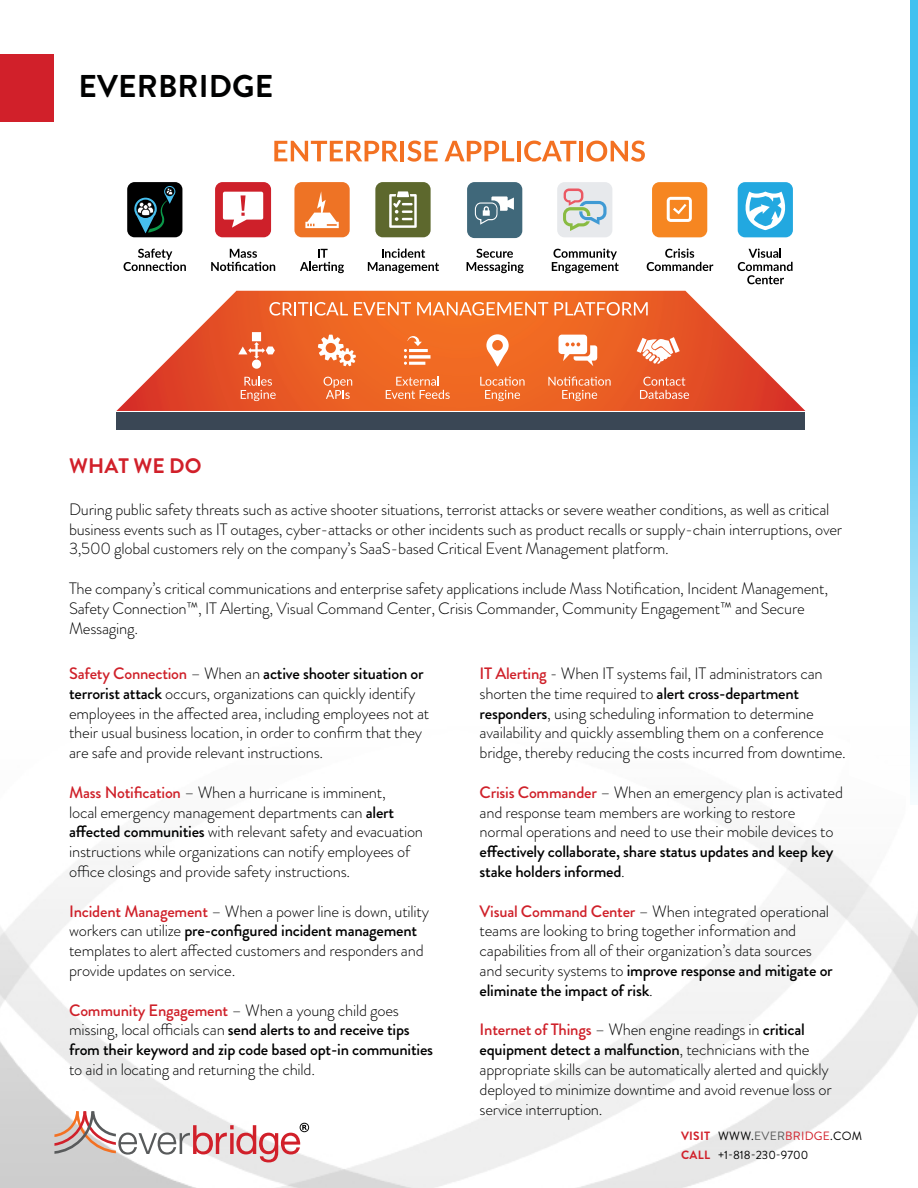
<style>
.page{position:relative;width:918px;height:1188px;background:#fff}
.page>*{position:absolute;margin:0;border:0;box-sizing:border-box;transform-origin:0 0}
.t1{font:700 31.5px "Brandon Grotesque";letter-spacing:.005em;color:#000101}
.t2{font:700 21px "Brandon Grotesque";letter-spacing:.005em;color:#d1202a}
.t3{font:300 16.5px/19.8px "Brandon Grotesque";letter-spacing:-.015em;color:#000101}
.t4{font:500 16.5px/19.8px "Brandon Grotesque";letter-spacing:-.015em;color:#000101}
.t5{font:12px/18.9px "Brandon Grotesque";letter-spacing:.02em;color:#000101}
.s1{font-weight:500;color:#cf2029}
.s2{font-weight:500}
.s3{color:#cf2029}
.s4{font-weight:300}
.s5{font-weight:700;color:#d1202a}
.s6{color:#585959}
.s7{color:#d1202a}
</style>
<div class="page">
<div style="left:910px;top:0;width:8px;height:805px;background:#42c1f0"></div>
<svg style="left:849px;top:363px;width:69px;height:452px"></svg>
<div style="left:0;top:54px;width:54px;height:67px;background:#d1202a"></div>
<svg style="left:54px;top:1111px;width:255px;height:51px"></svg>
<img style="left:116px;top:291px;width:689px;height:120px">
<div style="left:116px;top:413px;width:689px;height:17px;background:#3a4755"></div>
<svg style="left:318px;top:335px;width:38px;height:31px"></svg>
<svg style="left:486px;top:334px;width:23px;height:33px"></svg>
<svg style="left:558px;top:335px;width:39px;height:31px"></svg>
<svg style="left:637px;top:337px;width:43px;height:27px"></svg>
<svg style="left:238px;top:332px;width:37px;height:37px"></svg>
<svg style="left:404px;top:336px;width:18px;height:29px"></svg>
<svg style="left:409px;top:355px;width:22px;height:4px"></svg>
<hr style="left:409px;top:349px;width:19px;height:3px;background:#fff">
<hr style="left:409px;top:362px;width:16px;height:3px;background:#fff">
<svg style="left:241px;top:377px;width:35px;height:24px"></svg>
<svg style="left:324px;top:377px;width:28px;height:22px"></svg>
<svg style="left:386px;top:377px;width:64px;height:22px"></svg>
<svg style="left:480px;top:377px;width:45px;height:24px"></svg>
<svg style="left:548px;top:377px;width:63px;height:24px;background:#ee7d4a"></svg>
<svg style="left:640px;top:377px;width:49px;height:22px"></svg>
<svg style="left:269px;top:302px;width:79px;height:14px"></svg>
<svg style="left:354px;top:302px;width:57px;height:13px"></svg>
<svg style="left:417px;top:302px;width:131px;height:14px;background:#f69b65"></svg>
<svg style="left:554px;top:302px;width:94px;height:14px"></svg>
<svg style="left:274px;top:141px;width:124px;height:20px"></svg>
<hr style="left:401px;top:141px;width:3px;height:20px;background:#f37122">
<svg style="left:407px;top:141px;width:31px;height:21px"></svg>
<svg style="left:445px;top:141px;width:69px;height:20px"></svg>
<hr style="left:517px;top:141px;width:4px;height:20px;background:#f37122">
<svg style="left:524px;top:141px;width:52px;height:21px"></svg>
<hr style="left:579px;top:141px;width:4px;height:20px;background:#f37122">
<svg style="left:586px;top:141px;width:59px;height:21px"></svg>
<div style="left:127px;top:182px;width:55px;height:55px;background:#000;border-radius:7px"></div>
<svg style="left:134px;top:186px;width:41px;height:47px"></svg>
<div style="left:215px;top:182px;width:56px;height:55px;background:#ce202a;border-radius:7px"></div>
<svg style="left:223px;top:192px;width:40px;height:36px"></svg>
<div style="left:294px;top:182px;width:56px;height:55px;background:#ee7325;border-radius:7px"></div>
<svg style="left:305px;top:191px;width:34px;height:37px"></svg>
<div style="left:375px;top:182px;width:56px;height:55px;background:#5d682d;border-radius:7px"></div>
<svg style="left:389px;top:191px;width:28px;height:37px"></svg>
<div style="left:467px;top:182px;width:55px;height:56px;background:#40687a;border-radius:7px"></div>
<svg style="left:475px;top:196px;width:39px;height:29px"></svg>
<div style="left:652px;top:182px;width:55px;height:55px;background:#f68621;border-radius:7px"></div>
<svg style="left:667px;top:197px;width:25px;height:25px"></svg>
<div style="left:557px;top:182px;width:55px;height:55px;background:#e7e9ec;border-radius:7px"></div>
<svg style="left:563px;top:188px;width:44px;height:43px"></svg>
<div style="left:738px;top:182px;width:55px;height:55px;background:#22a8e0;border-radius:7px"></div>
<svg style="left:737px;top:192px;width:56px;height:38px"></svg>
<svg style="left:124px;top:249px;width:62px;height:22px"></svg>
<svg style="left:211px;top:249px;width:64px;height:22px"></svg>
<svg style="left:300px;top:249px;width:44px;height:24px"></svg>
<svg style="left:368px;top:249px;width:71px;height:24px"></svg>
<svg style="left:467px;top:249px;width:57px;height:24px"></svg>
<svg style="left:552px;top:249px;width:67px;height:24px"></svg>
<svg style="left:647px;top:249px;width:66px;height:22px"></svg>
<svg style="left:738px;top:249px;width:55px;height:35px"></svg>
<h1 class="t1" style="left:79px;top:64px;width:196px">EVERBRIDGE</h1>
<p class="t2" style="left:69px;top:451px;width:134px">WHAT WE DO</p>
<p class="t3" style="left:69px;top:499px;width:775px">During public safety threats such as active shooter situations, terrorist attacks or severe weather conditions, as well as critical business events such as IT outages, cyber-attacks or other incidents such as product recalls or supply-chain interruptions, over<br>3,500 global customers rely on the company’s SaaS-based Critical Event Management platform.</p>
<p class="t3" style="left:69px;top:578px;width:761px">The company’s critical communications and enterprise safety applications include Mass Notification, Incident Management,<br>Safety Connection™, IT Alerting, Visual Command Center, Crisis Commander, Community Engagement™ and Secure<br>Messaging.</p>
<p class="t3" style="left:69px;top:664px;width:362px"><span class="s1">Safety Connection</span> – When an <span class="s2">active shooter situation or terrorist attack</span> occurs, organizations can quickly identify employees in the affected area, including employees not at their usual business location, in order to confirm that they are safe and provide relevant instructions.</p>
<p class="t3" style="left:69px;top:782px;width:355px"><span class="s1">Mass Notification</span> – When a hurricane is imminent,<br>local emergency management departments can <span class="s2">alert affected communities</span> with relevant safety and evacuation instructions while organizations can notify employees of office closings and provide safety instructions.</p>
<p class="t3" style="left:69px;top:901px;width:361px"><span class="s1">Incident Management</span> – When a power line is down, utility workers can utilize <span class="s2">pre-configured incident management </span>templates to alert affected customers and responders and provide updates on service.</p>
<p class="t4" style="left:69px;top:1000px;width:366px"><span class="s3">Community Engagement</span> <span class="s4">– When a young child goes missing, local officials can</span> send alerts to and receive tips from their keyword and zip code based opt-in communities</p>
<p class="t3" style="left:69px;top:1060px;width:247px">to aid in locating and returning the child.</p>
<p class="t3" style="left:480px;top:664px;width:368px"><span class="s1">IT Alerting</span> - When IT systems fail, IT administrators can shorten the time required to <span class="s2">alert cross-department responders</span>, using scheduling information to determine availability and quickly assembling them on a conference bridge, thereby reducing the costs incurred from downtime.</p>
<p class="t3" style="left:480px;top:782px;width:365px"><span class="s1">Crisis Commander</span> – When an emergency plan is activated and response team members are working to restore<br>normal operations and need to use their mobile devices to</p>
<p class="t4" style="left:480px;top:842px;width:355px">effectively collaborate, share status updates and keep key stake holders informed<span class="s4">.</span></p>
<p class="t3" style="left:480px;top:901px;width:355px"><span class="s1">Visual Command Center</span> – When integrated operational teams are looking to bring together information and capabilities from all of their organization’s data sources and security systems to <span class="s2">improve response and mitigate or eliminate the impact of risk</span>.</p>
<p class="t3" style="left:480px;top:1020px;width:354px"><span class="s1">Internet of Things</span> – When engine readings in <span class="s2">critical equipment detect a malfunction</span>, technicians with the appropriate skills can be automatically alerted and quickly deployed to minimize downtime and avoid revenue loss or service interruption.</p>
<p class="t5" style="left:681px;top:1127px;width:183px"><span class="s5">VISIT</span> WWW.<span class="s6">EVER</span><span class="s7">BRIDGE</span>.COM<br><span class="s5">CALL</span> +1-818-230-9700</p>
</div>
